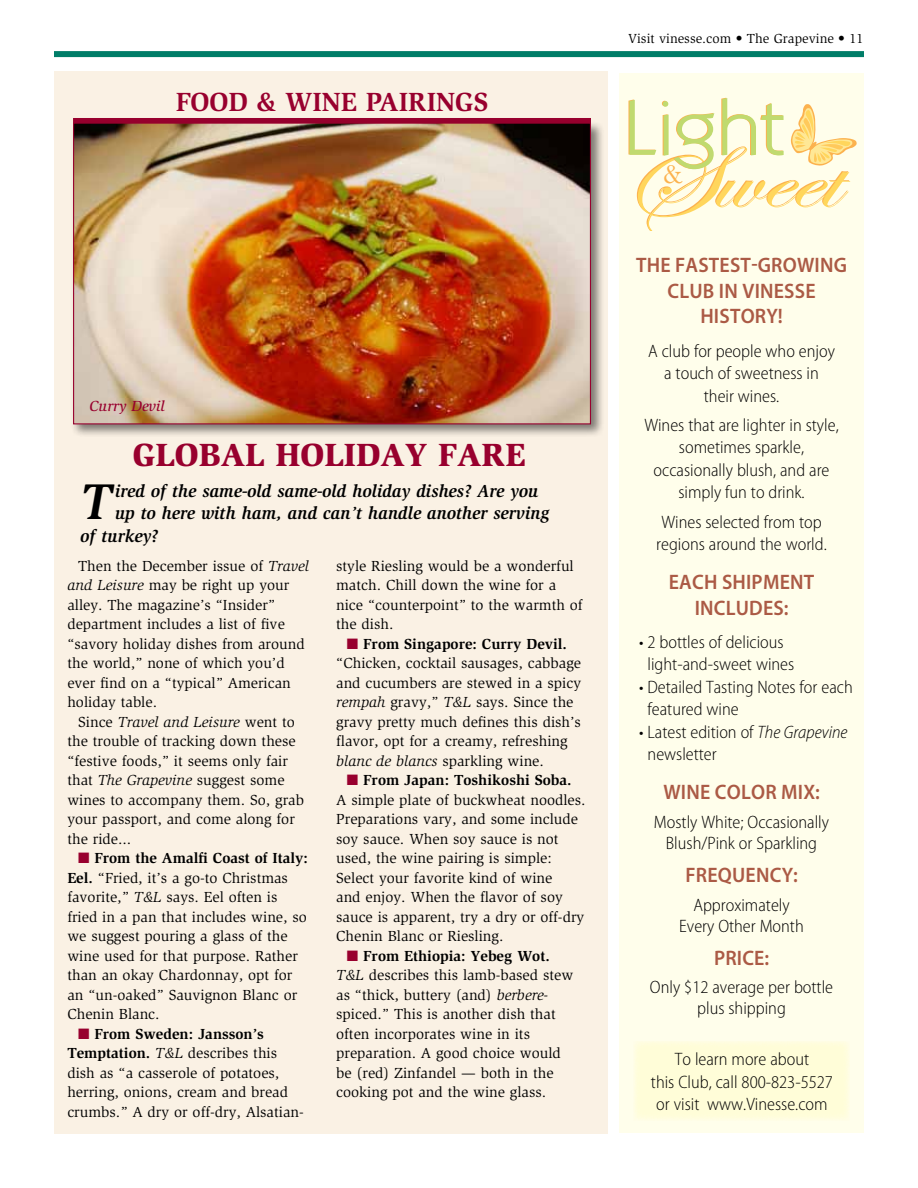
<style>
.page{position:relative;width:918px;height:1188px;background:#fff}
.page>*{position:absolute;margin:0;border:0;box-sizing:border-box;transform-origin:0 0}
.t1{font:italic 700 51.6px "Slimbach Std";color:#000;scale:.96 1}
.t2{font:900 33px "Slimbach Std";color:#98002e}
.t3{font:27.75px "Baskerville";color:#fcb24e}
.t4{font:700 27px "Slimbach Std";color:#98002e}
.t5{font:600 21px/25.5px "Myriad Pro";letter-spacing:.01em;color:#ab5a45;text-align:center;scale:.95 1}
.t6{font:300 semi-condensed 18px/22.5px "Myriad Pro";color:#000;text-align:center}
.t7{font:italic 700 18px "Slimbach Std";color:#000;scale:.96 1}
.t8{font:15px/19.5px "Slimbach Std";color:#000}
.t9{font:italic 500 15px "Slimbach Std";color:#98002e}
.t10{font:13.5px "Slimbach Std";color:#000}
.s1{font-style:italic}
.s2{color:#98002e}
.s3{font-weight:700}
</style>
<div class="page">
<div style="left:54px;top:51px;width:810px;height:6px;background:#007d68"></div>
<div style="left:620px;top:74px;width:244px;height:1059px;background:#fffeeb"></div>
<div style="left:55px;top:72px;width:553px;height:1062px;background:#faf1e4"></div>
<div style="left:73px;top:118px;width:518px;height:6px;background:#98002e"></div>
<div style="left:634px;top:1041px;width:216px;height:80px;background:#fffdd8"></div>
<svg style="left:628px;top:98px;width:229px;height:133px"></svg>
<div style="left:70px;top:120px;width:535px;height:318px;background:#000;opacity:.5"></div>
<img style="left:75px;top:125px;width:514px;height:297px">
<div style="left:73px;top:123px;width:518px;height:301px;border:1px solid #98002e"></div>
<h3 class="t4" style="left:176px;top:86px;width:311px">food &amp; wine pairings</h3>
<p class="t9" style="left:90px;top:397px;width:77px">Curry Devil</p>
<h2 class="t2" style="left:133px;top:434px;width:393px">GLOBAL HOLIDAY FARE</h2>
<h1 class="t1" style="left:80px;top:472px;width:34px">T</h1>
<p class="t7" style="left:115px;top:480px;width:442px">ired of the same-old same-old holiday dishes? Are you</p>
<p class="t7" style="left:115px;top:503px;width:454px">up to here with ham, and can’t handle another serving</p>
<p class="t7" style="left:80px;top:525px;width:82px">of turkey?</p>
<p class="t8" style="left:67px;top:556px;width:243px;text-indent:11px">Then the December issue of <span class="s1">Travel and Leisure</span> may be right up your alley. The magazine’s “Insider” department includes a list of five “savory holiday dishes from around the world,” none of which you’d ever find on a “typical” American holiday table.</p>
<p class="t8" style="left:67px;top:712px;width:238px;text-indent:11px">Since <span class="s1">Travel and Leisure</span> went to the trouble of tracking down these “festive foods,” it seems only fair that <span class="s1">The Grapevine</span> suggest some wines to accompany them. So, grab your passport, and come along for the ride...</p>
<p class="t8" style="left:67px;top:849px;width:242px;text-indent:11px"><span class="s2">■</span> <span class="s3">From the Amalfi Coast of Italy:<br>Eel.</span> “Fried, it’s a go-to Christmas favorite,” <span class="s1">T&amp;L</span> says. Eel often is fried in a pan that includes wine, so we suggest pouring a glass of the wine used for that purpose. Rather than an okay Chardonnay, opt for an “un-oaked” Sauvignon Blanc or<br>Chenin Blanc.</p>
<p class="t8" style="left:67px;top:1024px;width:238px;text-indent:11px"><span class="s2">■</span> <span class="s3">From Sweden: Jansson’s<br>Temptation.</span> <span class="s1">T&amp;L</span> describes this dish as “a casserole of potatoes, herring, onions, cream and bread crumbs.” A dry or off-dry, Alsatian-</p>
<p class="t8" style="left:336px;top:556px;width:248px">style Riesling would be a wonderful match. Chill down the wine for a nice “counterpoint” to the warmth of the dish.</p>
<p class="t8" style="left:336px;top:634px;width:246px;text-indent:11px"><span class="s2">■</span> <span class="s3">From Singapore: Curry Devil. </span>“Chicken, cocktail sausages, cabbage and cucumbers are stewed in a spicy <span class="s1">rempah</span> gravy,” <span class="s1">T&amp;L</span> says. Since the gravy pretty much defines this dish’s flavor, opt for a creamy, refreshing <span class="s1">blanc de blancs</span> sparkling wine.</p>
<p class="t8" style="left:336px;top:771px;width:251px;text-indent:11px"><span class="s2">■</span> <span class="s3">From Japan: Toshikoshi Soba.<br></span>A simple plate of buckwheat noodles.<br>Preparations vary, and some include soy sauce. When soy sauce is not used, the wine pairing is simple:<br>Select your favorite kind of wine<br>and enjoy. When the flavor of soy sauce is apparent, try a dry or off-dry<br>Chenin Blanc or Riesling.</p>
<p class="t8" style="left:336px;top:946px;width:239px;text-indent:11px"><span class="s2">■</span> <span class="s3">From Ethiopia: Yebeg Wot.<br></span><span class="s1">T&amp;L</span> describes this lamb-based stew as “thick, buttery (and) <span class="s1">berbere&shy;</span>spiced.” This is another dish that often incorporates wine in its preparation. A good choice would be (red) Zinfandel — both in the cooking pot and the wine glass.</p>
<p class="t10" style="left:628px;top:31px;width:237px">Visit vinesse.com • The Grapevine • 11</p>
<h3 class="t3" style="left:663px;top:158px;width:21px">&amp;</h3>
<h3 class="t5" style="left:636px;top:253px;width:224px">THE FASTEST-GROWING<br>CLUB IN VINESSE<br>HISTORY!</h3>
<p class="t6" style="left:648px;top:340px;width:188px">A club for people who enjoy a touch of sweetness in their wines.</p>
<p class="t6" style="left:644px;top:414px;width:196px">Wines that are lighter in style, sometimes sparkle, occasionally blush, and are simply fun to drink.</p>
<p class="t6" style="left:656px;top:511px;width:172px;text-align:left">Wines selected from top regions around the world.</p>
<h3 class="t5" style="left:669px;top:570px;width:155px">EACH SHIPMENT<br>INCLUDES:</h3>
<p class="t6" style="left:639px;top:631px;width:157px">• 2 bottles of delicious light-and-sweet wines</p>
<p class="t6" style="left:648px;top:676px;width:207px;text-align:left;text-indent:-8px">• Detailed Tasting Notes for each featured wine</p>
<p class="t6" style="left:648px;top:721px;width:202px;text-align:left;text-indent:-8px">• Latest edition of <span class="s1">The Grapevine </span>newsletter</p>
<h3 class="t5" style="left:663px;top:780px;width:166px">WINE COLOR MIX:</h3>
<p class="t6" style="left:654px;top:812px;width:177px;line-height:21px">Mostly White; Occasionally<br>Blush/Pink or Sparkling</p>
<h3 class="t5" style="left:685px;top:863px;width:120px">FREQUENCY:</h3>
<p class="t6" style="left:679px;top:895px;width:126px;line-height:21px">Approximately<br>Every Other Month</p>
<h3 class="t5" style="left:714px;top:945px;width:60px">PRICE:</h3>
<p class="t6" style="left:650px;top:977px;width:185px;line-height:21px">Only $12 average per bottle plus shipping</p>
<p class="t6" style="left:651px;top:1048px;width:184px">To learn more about<br>this Club, call 800-823-5527 or visit www.Vinesse.com</p>
</div>
